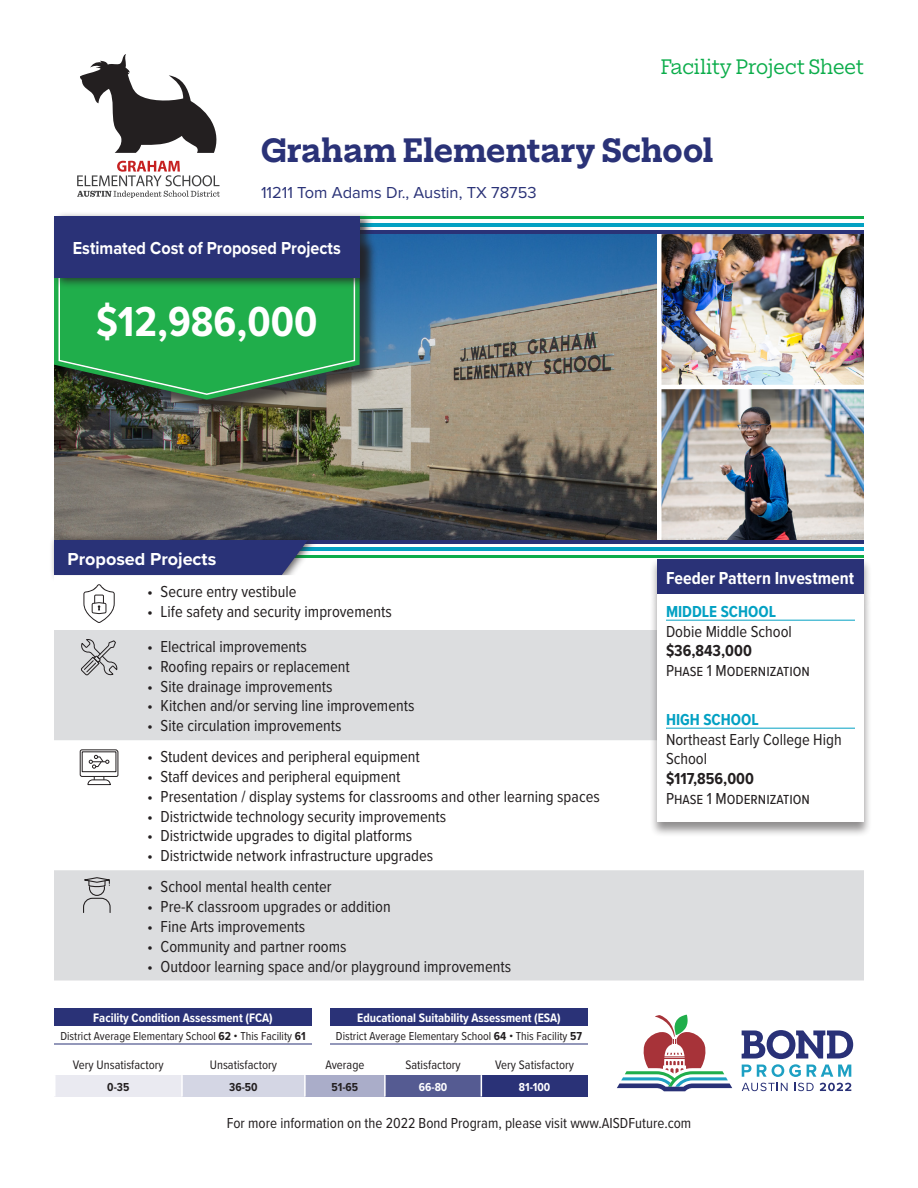
<style>
.page{position:relative;width:918px;height:1188px;background:#fff}
.page>*{position:absolute;margin:0;border:0;box-sizing:border-box;transform-origin:0 0}
.Budget_number{font:700 43.5px "Proxima Nova Cond";color:#fff}
.Facility_Title_-_H1{font:700 31.5px "Elizeth";letter-spacing:-.005em;color:#2a3277}
.Facility{font:19.5px "Elizeth";color:#0cad4b}
.Heading_2{font:700 18px "Proxima Nova";color:#fff;scale:.9 1}
.Feeder_H2{font:700 18px "Proxima Nova Cond";color:#fff}
.Heading_2-2{font:700 18px "Proxima Nova";color:#fff}
.Text_Condensed_11_pt{font:16.5px/19.8px "Proxima Nova Cond";color:#231f20}
.Address{font:16.5px "Proxima Nova";color:#2a3277}
.Text_Condensed_11_pt-2{font:700 16.5px "Proxima Nova Cond";color:#231f20}
.Feeder_Heading_Spaci{font:700 16.5px "Proxima Nova Cond";color:#03a1c3}
.Text_Condensed_11_pt-3{font:15px "Proxima Nova Cond";color:#231f20}
.Text_Condensed_Cente{font:700 12.75px "Proxima Nova Cond";color:#fff}
.Text_Condensed_Cente-2{font:12.75px "Proxima Nova Cond";color:#231f20}
.Text_Condensed_Cente-3{font:12px "Proxima Nova Cond";color:#231f20}
.ESA_FCA_8pts{font:12px "Proxima Nova Cond";color:#231f20}
.Text_Condensed_Cente-4{font:700 12px "Proxima Nova Cond";color:#231f20}
.Text_Condensed_Cente-5{font:700 12px "Proxima Nova Cond";color:#fff}
.s1{font-weight:700}
</style>
<div class="page">
<img style="left:54px;top:234px;width:810px;height:306px">
<div style="left:657px;top:234px;width:5px;height:306px;background:#fff"></div>
<hr style="left:657px;top:385px;width:207px;height:4px;background:#fff">
<svg style="left:77px;top:161px;width:143px;height:37px"></svg>
<svg style="left:80px;top:54px;width:137px;height:99px"></svg>
<svg style="left:742px;top:1083px;width:46px;height:8px"></svg>
<svg style="left:795px;top:1083px;width:19px;height:8px"></svg>
<svg style="left:820px;top:1083px;width:31px;height:8px"></svg>
<svg style="left:742px;top:1030px;width:111px;height:47px"></svg>
<svg style="left:617px;top:1015px;width:115px;height:76px"></svg>
<svg style="left:318px;top:555px;width:546px;height:3px"></svg>
<hr style="left:261px;top:547px;width:603px;height:4px;background:#03a1c3">
<hr style="left:261px;top:540px;width:603px;height:4px;background:#2a3277">
<svg style="left:374px;top:216px;width:490px;height:3px"></svg>
<hr style="left:54px;top:223px;width:810px;height:4px;background:#03a1c3">
<hr style="left:54px;top:230px;width:810px;height:4px;background:#2a3277">
<hr style="left:54px;top:1044px;width:258px;height:1px;background:#2a3277">
<hr style="left:330px;top:1044px;width:258px;height:1px;background:#2a3277">
<div style="left:56px;top:237px;width:322px;height:181px;background:#231f20;opacity:.75"></div>
<svg style="left:54px;top:289px;width:306px;height:111px;background:#4d7851"></svg>
<svg style="left:59px;top:289px;width:296px;height:106px;background:#28a24c"></svg>
<div style="left:49px;top:532px;width:269px;height:52px;background:#231f20;opacity:.75"></div>
<div style="left:54px;top:540px;width:254px;height:35px;background:#293277"></div>
<div style="left:52px;top:211px;width:322px;height:78px;background:#231f20;opacity:.75"></div>
<div style="left:54px;top:216px;width:306px;height:62px;background:#2a3277"></div>
<svg style="left:54px;top:575px;width:264px;height:9px"></svg>
<svg style="left:54px;top:630px;width:810px;height:351px;fill:#dcdddf"></svg>
<svg style="left:83px;top:584px;width:32px;height:39px"></svg>
<svg style="left:80px;top:639px;width:38px;height:37px"></svg>
<svg style="left:79px;top:749px;width:40px;height:37px"></svg>
<svg style="left:79px;top:877px;width:36px;height:37px"></svg>
<div style="left:649px;top:557px;width:223px;height:53px;background:#231f20;opacity:.5"></div>
<div style="left:657px;top:559px;width:207px;height:36px;background:#2a3277"></div>
<div style="left:649px;top:593px;width:223px;height:244px;background:#231f20;opacity:.5"></div>
<div style="left:657px;top:595px;width:207px;height:227px;background:#fff"></div>
<hr style="left:666px;top:620px;width:189px;height:1px;background:#03a1c3">
<hr style="left:666px;top:728px;width:189px;height:1px;background:#03a1c3">
<div style="left:54px;top:1008px;width:258px;height:18px;background:#2a3277"></div>
<div style="left:330px;top:1008px;width:258px;height:18px;background:#2a3277"></div>
<div style="left:55px;top:1075px;width:127px;height:22px;background:#eaeaf1"></div>
<div style="left:182px;top:1075px;width:123px;height:22px;background:#d4d6e4"></div>
<div style="left:305px;top:1075px;width:80px;height:22px;background:#aaadc9"></div>
<div style="left:385px;top:1075px;width:96px;height:22px;background:#555b92"></div>
<div style="left:481px;top:1075px;width:107px;height:22px;background:#2a3277"></div>
<hr style="left:384px;top:1075px;width:2px;height:22px;background:#fff">
<svg style="left:481px;top:1075px;width:1px;height:22px"></svg>
<hr style="left:304px;top:1075px;width:2px;height:22px;background:#fff">
<hr style="left:54px;top:1075px;width:2px;height:22px;background:#fff">
<hr style="left:181px;top:1075px;width:2px;height:22px;background:#fff">
<p class="Facility" style="left:661px;top:53px;width:205px">Facility Project Sheet</p>
<h1 class="Facility_Title_-_H1" style="left:261px;top:127px;width:454px">Graham Elementary School</h1>
<p class="Address" style="left:261px;top:180px;width:277px">11211 Tom Adams Dr., Austin, TX 78753</p>
<h2 class="Heading_2" style="left:73px;top:234px;width:299px">Estimated Cost of Proposed Projects</h2>
<p class="Budget_number" style="left:96px;top:289px;width:223px">$12,986,000</p>
<h2 class="Heading_2-2" style="left:68px;top:545px;width:150px">Proposed Projects</h2>
<p class="Text_Condensed_11_pt" style="left:147px;top:581px;width:151px">• Secure entry vestibule</p>
<p class="Text_Condensed_11_pt" style="left:147px;top:601px;width:246px">• Life safety and security improvements</p>
<p class="Text_Condensed_11_pt" style="left:147px;top:636px;width:161px">• Electrical improvements</p>
<p class="Text_Condensed_11_pt" style="left:147px;top:656px;width:204px">• Roofing repairs or replacement</p>
<p class="Text_Condensed_11_pt" style="left:147px;top:676px;width:187px">• Site drainage improvements</p>
<p class="Text_Condensed_11_pt" style="left:147px;top:695px;width:269px">• Kitchen and/or serving line improvements</p>
<p class="Text_Condensed_11_pt" style="left:147px;top:715px;width:196px">• Site circulation improvements</p>
<p class="Text_Condensed_11_pt" style="left:147px;top:746px;width:274px">• Student devices and peripheral equipment</p>
<p class="Text_Condensed_11_pt" style="left:147px;top:766px;width:255px">• Staff devices and peripheral equipment</p>
<p class="Text_Condensed_11_pt" style="left:147px;top:786px;width:454px">• Presentation / display systems for classrooms and other learning spaces</p>
<p class="Text_Condensed_11_pt" style="left:147px;top:806px;width:301px">• Districtwide technology security improvements</p>
<p class="Text_Condensed_11_pt" style="left:147px;top:825px;width:267px">• Districtwide upgrades to digital platforms</p>
<p class="Text_Condensed_11_pt" style="left:147px;top:845px;width:288px">• Districtwide network infrastructure upgrades</p>
<p class="Text_Condensed_11_pt" style="left:147px;top:876px;width:186px">• School mental health center</p>
<p class="Text_Condensed_11_pt" style="left:147px;top:896px;width:245px">• Pre-K classroom upgrades or addition</p>
<p class="Text_Condensed_11_pt" style="left:147px;top:916px;width:160px">• Fine Arts improvements</p>
<p class="Text_Condensed_11_pt" style="left:147px;top:936px;width:201px">• Community and partner rooms</p>
<p class="Text_Condensed_11_pt" style="left:147px;top:955px;width:366px">• Outdoor learning space and/or playground improvements</p>
<p class="Text_Condensed_Cente" style="left:93px;top:1008px;width:181px">Facility Condition Assessment (FCA)</p>
<p class="Text_Condensed_Cente-3" style="left:60px;top:1027px;width:247px">District Average Elementary School <span class="s1">62</span> • This Facility <span class="s1">61</span></p>
<p class="Text_Condensed_Cente" style="left:357px;top:1008px;width:205px">Educational Suitability Assessment (ESA)</p>
<p class="ESA_FCA_8pts" style="left:336px;top:1027px;width:248px">District Average Elementary School <span class="s1">64</span> • This Facility <span class="s1">57</span></p>
<h2 class="Feeder_H2" style="left:666px;top:565px;width:190px">Feeder Pattern Investment</h2>
<h2 class="Feeder_Heading_Spaci" style="left:666px;top:599px;width:112px">MIDDLE SCHOOL</h2>
<p class="Text_Condensed_11_pt" style="left:666px;top:621px;width:128px">Dobie Middle School</p>
<p class="Text_Condensed_11_pt-2" style="left:666px;top:639px;width:87px">$36,843,000</p>
<p class="Text_Condensed_11_pt" style="left:666px;top:660px;width:145px">Phase 1 Modernization</p>
<h2 class="Feeder_Heading_Spaci" style="left:666px;top:707px;width:94px">HIGH SCHOOL</h2>
<p class="Text_Condensed_11_pt" style="left:666px;top:729px;width:177px">Northeast Early College High<br>School</p>
<p class="Text_Condensed_11_pt-2" style="left:666px;top:767px;width:90px">$117,856,000</p>
<p class="Text_Condensed_11_pt" style="left:666px;top:788px;width:145px">Phase 1 Modernization</p>
<p class="Text_Condensed_Cente-2" style="left:73px;top:1055px;width:92px">Very Unsatisfactory</p>
<p class="Text_Condensed_Cente-2" style="left:210px;top:1055px;width:69px">Unsatisfactory</p>
<p class="Text_Condensed_Cente-2" style="left:325px;top:1055px;width:41px">Average</p>
<p class="Text_Condensed_Cente-2" style="left:406px;top:1055px;width:57px">Satisfactory</p>
<p class="Text_Condensed_Cente-2" style="left:495px;top:1055px;width:80px">Very Satisfactory</p>
<p class="Text_Condensed_Cente-4" style="left:107px;top:1078px;width:24px">0-35</p>
<p class="Text_Condensed_Cente-4" style="left:229px;top:1078px;width:30px">36-50</p>
<p class="Text_Condensed_Cente-4" style="left:332px;top:1078px;width:28px">51-65</p>
<p class="Text_Condensed_Cente-5" style="left:419px;top:1078px;width:30px">66-80</p>
<p class="Text_Condensed_Cente-5" style="left:519px;top:1078px;width:33px">81-100</p>
<p class="Text_Condensed_11_pt-3" style="left:227px;top:1112px;width:466px">For more information on the 2022 Bond Program, please visit www.AISDFuture.com</p>
</div>
